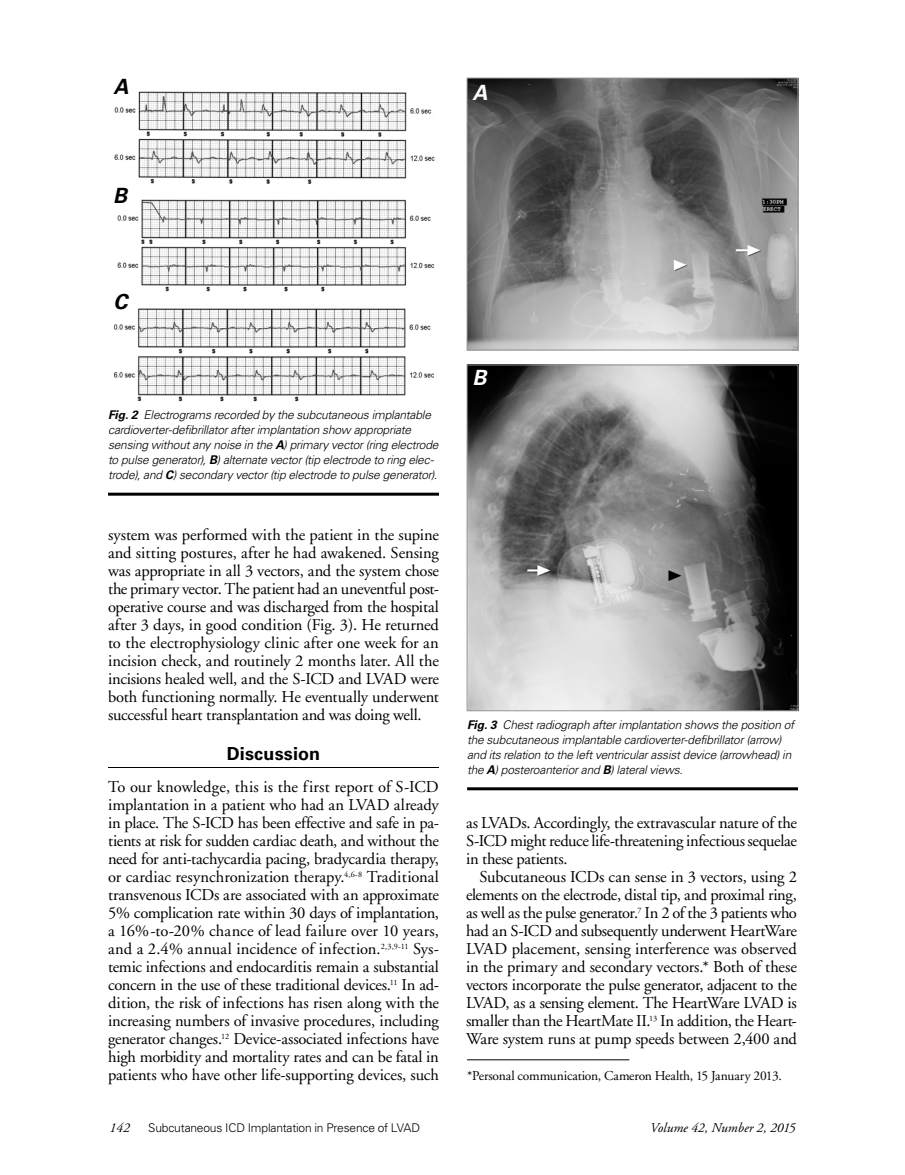
<style>
.page{position:relative;width:905px;height:1175px;background:#fff}
.page>*{position:absolute;margin:0;border:0;box-sizing:border-box;transform-origin:0 0}
.t1{font:italic 700 21px "Univers LT";color:#000}
.t2{font:italic 700 21px "Univers LT";color:#fff}
.t3{font:700 18px "Univers LT";letter-spacing:.01em;color:#000}
.t4{font:16.5px/18px "Adobe Garamond";letter-spacing:-.015em;color:#000;text-align:justify}
.t5{font:13.5px "Adobe Garamond";letter-spacing:-.015em;color:#000}
.t6{font:italic 13.5px "Adobe Garamond";color:#000}
.t7{font:italic 300 12px/15px "Univers LT";letter-spacing:-.015em;color:#000}
.t8{font:300 12px "Univers LT";letter-spacing:-.015em;color:#000}
.s1{font-weight:700}
</style>
<div class="page">
<hr style="left:108px;top:767px;width:331px;height:1px;background:#000">
<hr style="left:467px;top:1059px;width:162px;height:1px;background:#000">
<img style="left:114px;top:91px;width:321px;height:93px">
<img style="left:117px;top:199px;width:318px;height:93px">
<img style="left:114px;top:308px;width:320px;height:93px">
<hr style="left:108px;top:492px;width:331px;height:3px;background:#000">
<img style="left:468px;top:80px;width:328px;height:268px">
<div style="left:466px;top:78px;width:332px;height:272px;border:1px solid #939598"></div>
<img style="left:468px;top:366px;width:328px;height:343px">
<div style="left:466px;top:364px;width:332px;height:347px;border:1px solid #939598"></div>
<hr style="left:467px;top:787px;width:331px;height:3px;background:#000">
<p class="t1" style="left:113px;top:74px;width:17px">A</p>
<p class="t1" style="left:113px;top:183px;width:16px">B</p>
<p class="t2" style="left:472px;top:80px;width:17px">A</p>
<p class="t1" style="left:113px;top:289px;width:16px">C</p>
<p class="t7" style="left:108px;top:407px;width:332px"><span class="s1">Fig. 2</span> Electrograms recorded by the subcutaneous implantable cardioverter-defibrillator after implantation show appropriate sensing without any noise in the <span class="s1">A</span>) primary vector (ring electrode to pulse generator), <span class="s1">B</span>) alternate vector (tip electrode to ring elec&shy;trode), and <span class="s1">C</span>) secondary vector (tip electrode to pulse generator).</p>
<p class="t4" style="left:108px;top:526px;width:332px">system was performed with the patient in the supine and sitting postures, after he had awakened. Sensing was appropriate in all 3 vectors, and the system chose the primary vector. The patient had an uneventful post&shy;operative course and was discharged from the hospital after 3 days, in good condition (Fig. 3). He returned to the electrophysiology clinic after one week for an incision check, and routinely 2 months later. All the incisions healed well, and the S-ICD and LVAD were both functioning normally. He eventually underwent successful heart transplantation and was doing well.</p>
<p class="t3" style="left:227px;top:743px;width:95px">Discussion</p>
<p class="t4" style="left:108px;top:778px;width:332px">To our knowledge, this is the first report of S-ICD implantation in a patient who had an LVAD already in place. The S-ICD has been effective and safe in pa&shy;tients at risk for sudden cardiac death, and without the need for anti-tachycardia pacing, bradycardia therapy, or cardiac resynchronization therapy.<sup>4,6-8</sup> Traditional transvenous ICDs are associated with an approximate 5% complication rate within 30 days of implantation, a 16%-to-20% chance of lead failure over 10 years, and a 2.4% annual incidence of infection.<sup>2,3,9-11</sup> Sys&shy;temic infections and endocarditis remain a substantial concern in the use of these traditional devices.<sup>11</sup> In ad&shy;dition, the risk of infections has risen along with the increasing numbers of invasive procedures, including generator changes.<sup>12</sup> Device-associated infections have high morbidity and mortality rates and can be fatal in patients who have other life-supporting devices, such</p>
<p class="t2" style="left:472px;top:365px;width:16px">B</p>
<p class="t7" style="left:467px;top:717px;width:328px"><span class="s1">Fig. 3</span> Chest radiograph after implantation shows the position of the subcutaneous implantable cardioverter-defibrillator (arrow) and its relation to the left ventricular assist device (arrowhead) in the <span class="s1">A</span>) posteroanterior and <span class="s1">B</span>) lateral views.</p>
<p class="t4" style="left:466px;top:814px;width:332px">as LVADs. Accordingly, the extravascular nature of the S-ICD might reduce life-threatening infectious sequelae in these patients.</p>
<p class="t4" style="left:466px;top:868px;width:332px;text-indent:13px">Subcutaneous ICDs can sense in 3 vectors, using 2 elements on the electrode, distal tip, and proximal ring, as well as the pulse generator.<sup>7</sup> In 2 of the 3 patients who had an S-ICD and subsequently underwent HeartWare LVAD placement, sensing interference was observed in the primary and secondary vectors.* Both of these vectors incorporate the pulse generator, adjacent to the LVAD, as a sensing element. The HeartWare LVAD is smaller than the HeartMate II.<sup>13</sup> In addition, the Heart-Ware system runs at pump speeds between 2,400 and</p>
<p class="t5" style="left:467px;top:1069px;width:316px">*Personal communication, Cameron Health, 15 January 2013.</p>
<p class="t6" style="left:110px;top:1120px;width:22px">142</p>
<p class="t8" style="left:148px;top:1120px;width:273px">Subcutaneous ICD Implantation in Presence of LVAD</p>
<p class="t6" style="left:650px;top:1120px;width:147px">Volume 42, Number 2, 2015</p>
</div>
